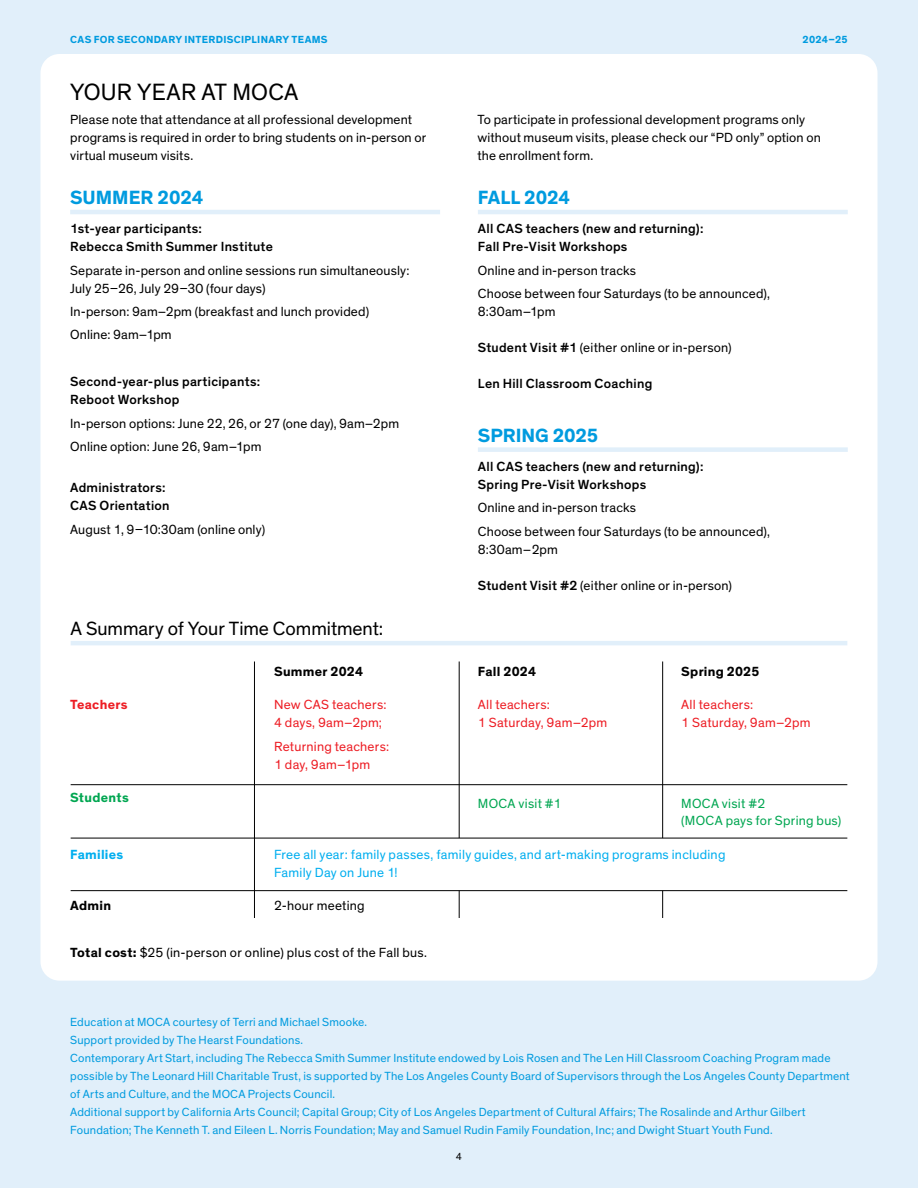
<style>
.page{position:relative;width:918px;height:1188px;background:#e1effa}
.page>*{position:absolute;margin:0;border:0;box-sizing:border-box;transform-origin:0 0}
.t1{font:24px "Theinhardt";letter-spacing:.01em;color:#000}
.t2{font:19.5px "Theinhardt";letter-spacing:-.005em;color:#000}
.t3{font:700 19.5px "Theinhardt";letter-spacing:-.005em;color:#009bdf}
.t4{font:13.5px/18px "Theinhardt";letter-spacing:.01em;color:#000}
.t5{font:500 13.5px/18px "Theinhardt";letter-spacing:.02em;color:#000}
.t6{font:13.5px/18px "Theinhardt";letter-spacing:.02em;color:#ed1d24}
.t7{font:13.5px/18px "Theinhardt";letter-spacing:.02em;color:#00aeef}
.t8{font:13.5px/18px "Theinhardt";letter-spacing:.02em;color:#00a651}
.t9{font:700 13.5px "Theinhardt";letter-spacing:.02em;color:#000}
.t10{font:700 13.5px "Theinhardt";letter-spacing:.02em;color:#ed1d24}
.t11{font:700 13.5px "Theinhardt";letter-spacing:.02em;color:#00a651}
.t12{font:700 13.5px "Theinhardt";letter-spacing:.02em;color:#00aeef}
.t13{font:12px/18px "Theinhardt";letter-spacing:.015em;color:#009bdf}
.t14{font:700 10.5px "Theinhardt";letter-spacing:.03em;color:#009bdf}
.t15{font:10.5px "Theinhardt";color:#000}
.s1{font-weight:500}
.s2{font-weight:700}
</style>
<div class="page">
<div style="left:40px;top:54px;width:838px;height:927px;background:#fff;border-radius:19px"></div>
<hr style="left:70px;top:210px;width:370px;height:4px;background:#e1effa">
<hr style="left:478px;top:210px;width:370px;height:4px;background:#e1effa">
<div style="left:478px;top:447px;width:370px;height:5px;background:#e1effa"></div>
<hr style="left:71px;top:641px;width:776px;height:4px;background:#e1effa">
<hr style="left:254px;top:662px;width:1px;height:256px;background:#000">
<hr style="left:71px;top:784px;width:776px;height:1px;background:#000">
<hr style="left:71px;top:838px;width:776px;height:1px;background:#000">
<hr style="left:71px;top:890px;width:776px;height:1px;background:#000">
<hr style="left:459px;top:662px;width:1px;height:176px;background:#000">
<svg style="left:459px;top:891px;width:1px;height:27px"></svg>
<hr style="left:662px;top:662px;width:1px;height:176px;background:#000">
<svg style="left:662px;top:891px;width:1px;height:27px"></svg>
<p class="t14" style="left:70px;top:33px;width:259px">CAS FOR SECONDARY INTERDISCIPLINARY TEAMS</p>
<p class="t14" style="left:803px;top:33px;width:47px">2024–25</p>
<h1 class="t1" style="left:70px;top:78px;width:230px">YOUR YEAR AT MOCA</h1>
<p class="t4" style="left:70px;top:110px;width:358px">Please note that attendance at all professional development programs is required in order to bring students on in-person or virtual museum visits.</p>
<p class="t4" style="left:477px;top:110px;width:345px">To participate in professional development programs only without museum visits, please check our “PD only” option on the enrollment form.</p>
<h2 class="t3" style="left:70px;top:186px;width:135px">SUMMER 2024</h2>
<p class="t5" style="left:70px;top:220px;width:204px">1st-year participants:<br>Rebecca Smith Summer Institute</p>
<p class="t4" style="left:70px;top:261px;width:341px">Separate in-person and online sessions run simultaneously:<br>July 25–26, July 29–30 (four days)</p>
<p class="t4" style="left:70px;top:300px;width:300px;line-height:23.4px">In-person: 9am–2pm (breakfast and lunch provided)<br>Online: 9am–1pm</p>
<p class="t5" style="left:70px;top:373px;width:192px">Second-year-plus participants:<br>Reboot Workshop</p>
<p class="t4" style="left:70px;top:412px;width:330px;line-height:23.4px">In-person options: June 22, 26, or 27 (one day), 9am–2pm<br>Online option: June 26, 9am–1pm</p>
<p class="t5" style="left:70px;top:479px;width:101px">Administrators:<br>CAS Orientation</p>
<p class="t4" style="left:70px;top:521px;width:196px">August 1, 9–10:30am (online only)</p>
<h2 class="t3" style="left:478px;top:186px;width:94px">FALL 2024</h2>
<p class="t5" style="left:478px;top:220px;width:227px">All CAS teachers (new and returning):<br>Fall Pre-Visit Workshops</p>
<p class="t4" style="left:478px;top:259px;width:294px;line-height:23.4px">Online and in-person tracks<br>Choose between four Saturdays (to be announced),</p>
<p class="t4" style="left:478px;top:303px;width:79px">8:30am–1pm</p>
<p class="t4" style="left:478px;top:339px;width:255px"><span class="s1">Student Visit #1</span> (either online or in-person)</p>
<p class="t5" style="left:478px;top:375px;width:176px">Len Hill Classroom Coaching</p>
<h2 class="t3" style="left:478px;top:423px;width:122px">SPRING 2025</h2>
<p class="t5" style="left:478px;top:457px;width:227px">All CAS teachers (new and returning):<br>Spring Pre-Visit Workshops</p>
<p class="t4" style="left:478px;top:496px;width:294px;line-height:23.4px">Online and in-person tracks<br>Choose between four Saturdays (to be announced),</p>
<p class="t4" style="left:478px;top:540px;width:82px">8:30am–2pm</p>
<p class="t4" style="left:478px;top:576px;width:255px"><span class="s1">Student Visit #2</span> (either online or in-person)</p>
<h2 class="t2" style="left:71px;top:618px;width:314px">A Summary of Your Time Commitment:</h2>
<p class="t9" style="left:274px;top:663px;width:91px">Summer 2024</p>
<p class="t6" style="left:274px;top:696px;width:114px">New CAS teachers:<br>4 days, 9am–2pm;</p>
<p class="t6" style="left:274px;top:738px;width:117px">Returning teachers:<br>1 day, 9am–1pm</p>
<p class="t10" style="left:70px;top:696px;width:59px">Teachers</p>
<p class="t11" style="left:70px;top:789px;width:60px">Students</p>
<p class="t9" style="left:478px;top:663px;width:60px">Fall 2024</p>
<p class="t6" style="left:478px;top:696px;width:131px">All teachers:<br>1 Saturday, 9am–2pm</p>
<p class="t8" style="left:478px;top:794px;width:85px">MOCA visit #1</p>
<p class="t9" style="left:681px;top:663px;width:80px">Spring 2025</p>
<p class="t6" style="left:681px;top:696px;width:131px">All teachers:<br>1 Saturday, 9am–2pm</p>
<p class="t8" style="left:681px;top:794px;width:161px">MOCA visit #2<br>(MOCA pays for Spring bus)</p>
<p class="t7" style="left:274px;top:846px;width:453px">Free all year: family passes, family guides, and art-making programs including<br>Family Day on June 1!</p>
<p class="t4" style="left:274px;top:897px;width:92px">2-hour meeting</p>
<p class="t12" style="left:70px;top:846px;width:55px">Families</p>
<p class="t9" style="left:70px;top:897px;width:42px">Admin</p>
<p class="t4" style="left:70px;top:944px;width:358px"><span class="s2">Total cost:</span> $25 (in-person or online) plus cost of the Fall bus.</p>
<p class="t13" style="left:70px;top:1013px;width:781px">Education at MOCA courtesy of Terri and Michael Smooke.<br>Support provided by The Hearst Foundations.<br>Contemporary Art Start, including The Rebecca Smith Summer Institute endowed by Lois Rosen and The Len Hill Classroom Coaching Program made possible by The Leonard Hill Charitable Trust, is supported by The Los Angeles County Board of Supervisors through the Los Angeles County Department of Arts and Culture, and the MOCA Projects Council.<br>Additional support by California Arts Council; Capital Group; City of Los Angeles Department of Cultural Affairs; The Rosalinde and Arthur Gilbert Foundation; The Kenneth T. and Eileen L. Norris Foundation; May and Samuel Rudin Family Foundation, Inc; and Dwight Stuart Youth Fund.</p>
<p class="t15" style="left:456px;top:1151px;width:8px">4</p>
</div>
